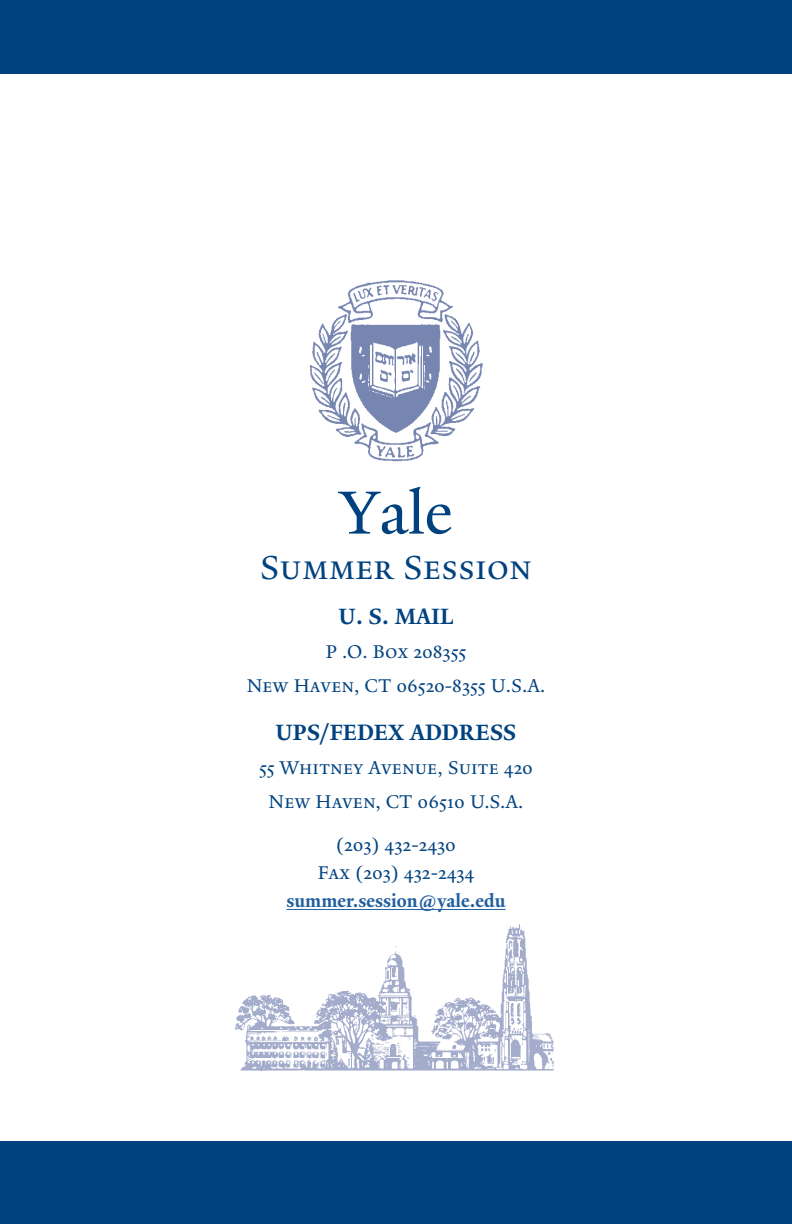
<style>
.page{position:relative;width:792px;height:1224px;background:#fff}
.page>*{position:absolute;margin:0;border:0;box-sizing:border-box;transform-origin:0 0}
.t1{font:66px "Yale Design";color:#004280}
.t2{font:36px "Yale Small Cap";color:#004280}
.t3{font:700 24px "Yale Design";color:#004280}
.t4{font:20px/34px "Yale Small Cap";color:#004280;text-align:center}
.s1{font-family:"Yale Design";font-weight:700;color:#215e9e}
</style>
<div class="page">
<div style="left:0;top:1142px;width:792px;height:82px;background:#004280"></div>
<div style="left:0;top:0;width:792px;height:74px;background:#004280"></div>
<hr style="left:286px;top:909px;width:220px;height:1px;background:#215e9e">
<img style="left:309px;top:280px;width:174px;height:182px">
<img style="left:235px;top:924px;width:319px;height:147px">
<p class="t1" style="left:340px;top:473px;width:114px">Yale</p>
<p class="t2" style="left:260px;top:546px;width:274px">Summer Session</p>
<p class="t3" style="left:339px;top:602px;width:116px">U. S. MAIL</p>
<p class="t4" style="left:247px;top:635px;width:300px">P .O. Box 208355<br>New Haven, CT 06520-8355 U.S.A.</p>
<p class="t3" style="left:276px;top:718px;width:242px">UPS/FEDEX ADDRESS</p>
<p class="t4" style="left:259px;top:751px;width:275px">55 Whitney Avenue, Suite 420<br>New Haven, CT 06510 U.S.A.</p>
<p class="t4" style="left:286px;top:830px;width:221px;line-height:28px">(203) 432-2430<br>Fax (203) 432-2434 <span class="s1">summer.session@yale.edu</span></p>
</div>
